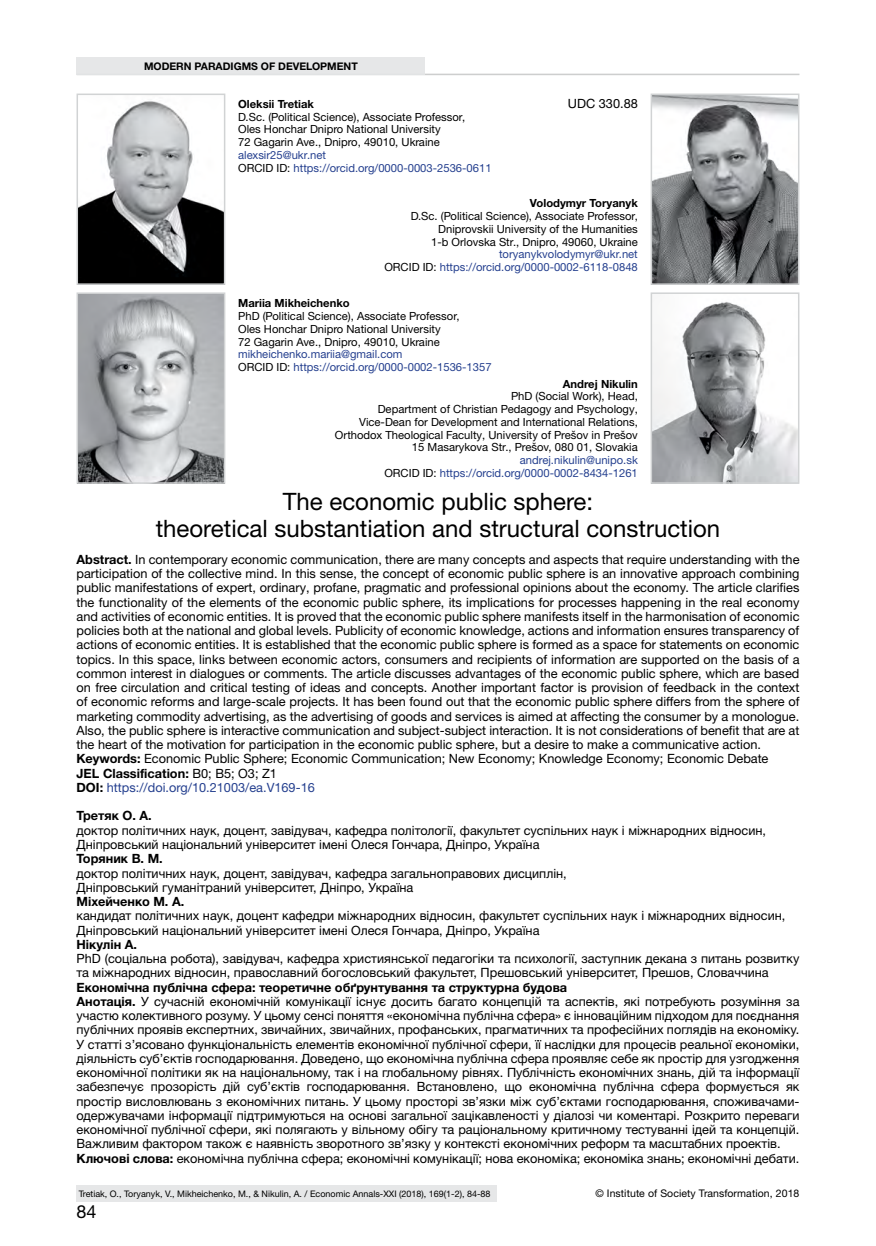
<style>
.page{position:relative;width:876px;height:1246px;background:#fff}
.page>*{position:absolute;margin:0;border:0;box-sizing:border-box;transform-origin:0 0}
.Заголовок_2016{font:24px "Helvetica Neue LTW1 G";color:#000}
.Литература_англ_2016{font:18px "Helvetica Neue LTW1 G";color:#000}
.Анотация_англ_2016{font:12.75px/14.2px "Helvetica Neue LTW1 G";color:#000;text-align:justify}
.Анотация_англ_2016-2{font:700 12.75px "Helvetica Neue LTW1 G";color:#000}
.Анотация_англ_2016-3{font:12.75px "Helvetica Neue LTW1 G";color:#25408f}
.Посада_2016{font:11.25px "Helvetica Neue LTW1 G";color:#000}
.Посада_2016-2{font:11.25px "Helvetica Neue LTW1 G";color:#25408f}
.Посада_2016-3{font:700 11.25px "Helvetica Neue LTW1 G";color:#000}
.t1{font:10.5px "Helvetica Neue LTW1 G";letter-spacing:.01em;color:#000}
.t2{font:700 10.5px "Helvetica Neue LTW1 G";color:#000}
.t3{font:9px "Helvetica Neue LTW1 G";color:#000}
.s1{color:#000}
.s2{font-weight:700}
.s3{font-weight:400}
.s4{font-weight:700;color:#000}
</style>
<div class="page">
<div style="left:77px;top:1185px;width:420px;height:17px;background:#e6e7e8"></div>
<div style="left:77px;top:57px;width:348px;height:17px;background:#e6e7e8"></div>
<hr style="left:77px;top:74px;width:722px;height:1px;background:#d1d3d4">
<img style="left:80px;top:101px;width:142px;height:181px">
<div style="left:77px;top:94px;width:148px;height:191px;border:2px solid #d1d3d4"></div>
<img style="left:80px;top:295px;width:142px;height:186px">
<div style="left:77px;top:292px;width:148px;height:192px;border:2px solid #d1d3d4"></div>
<img style="left:654px;top:97px;width:142px;height:185px">
<div style="left:651px;top:94px;width:148px;height:191px;border:2px solid #d1d3d4"></div>
<img style="left:654px;top:302px;width:142px;height:179px">
<div style="left:651px;top:292px;width:148px;height:192px;border:2px solid #d1d3d4"></div>
<p class="t2" style="left:144px;top:59px;width:215px">MODERN PARADIGMS OF DEVELOPMENT</p>
<p class="Посада_2016-3" style="left:238px;top:97px;width:77px">Oleksii Tretiak</p>
<p class="Посада_2016" style="left:238px;top:110px;width:229px">D.Sc. (Political Science), Associate Professor,</p>
<p class="Посада_2016" style="left:238px;top:122px;width:204px">Oles Honchar Dnipro National University</p>
<p class="Посада_2016" style="left:238px;top:135px;width:203px">72 Gagarin Ave., Dnipro, 49010, Ukraine</p>
<p class="Посада_2016-2" style="left:238px;top:148px;width:89px">alexsir25@ukr.net</p>
<p class="Посада_2016-2" style="left:238px;top:161px;width:255px"><span class="s1">ORCID ID:</span> https://orcid.org/0000-0003-2536-0611</p>
<p class="Анотация_англ_2016" style="left:568px;top:96px;width:71px">UDC 330.88</p>
<p class="Посада_2016-3" style="left:530px;top:196px;width:109px">Volodymyr Toryanyk</p>
<p class="Посада_2016" style="left:411px;top:209px;width:229px">D.Sc. (Political Science), Associate Professor,</p>
<p class="Посада_2016" style="left:438px;top:222px;width:201px">Dniprovskii University of the Humanities</p>
<p class="Посада_2016" style="left:431px;top:235px;width:208px">1-b Orlovska Str., Dnipro, 49060, Ukraine</p>
<p class="Посада_2016-2" style="left:499px;top:247px;width:140px">toryanykvolodymyr@ukr.net</p>
<p class="Посада_2016-2" style="left:384px;top:260px;width:255px"><span class="s1">ORCID ID:</span> https://orcid.org/0000-0002-6118-0848</p>
<p class="Посада_2016-3" style="left:238px;top:296px;width:113px">Mariia Mikheichenko</p>
<p class="Посада_2016" style="left:238px;top:309px;width:223px">PhD (Political Science), Associate Professor,</p>
<p class="Посада_2016" style="left:238px;top:322px;width:204px">Oles Honchar Dnipro National University</p>
<p class="Посада_2016" style="left:238px;top:335px;width:203px">72 Gagarin Ave., Dnipro, 49010, Ukraine</p>
<p class="Посада_2016-2" style="left:238px;top:347px;width:166px">mikheichenko.mariia@gmail.com</p>
<p class="Посада_2016-2" style="left:238px;top:360px;width:255px"><span class="s1">ORCID ID:</span> https://orcid.org/0000-0002-1536-1357</p>
<p class="Посада_2016-3" style="left:563px;top:377px;width:77px">Andrej Nikulin</p>
<p class="Посада_2016" style="left:511px;top:389px;width:128px">PhD (Social Work), Head,</p>
<p class="Посада_2016" style="left:378px;top:402px;width:262px">Department of Christian Pedagogy and Psychology,</p>
<p class="Посада_2016" style="left:359px;top:415px;width:280px">Vice-Dean for Development and International Relations,</p>
<p class="Посада_2016" style="left:335px;top:428px;width:304px">Orthodox Theological Faculty, University of Prešov in Prešov</p>
<p class="Посада_2016" style="left:412px;top:440px;width:227px">15 Masarykova Str., Prešov, 080 01, Slovakia</p>
<p class="Посада_2016-2" style="left:520px;top:453px;width:120px">andrej.nikulin@unipo.sk</p>
<p class="Посада_2016-2" style="left:384px;top:466px;width:255px"><span class="s1">ORCID ID:</span> https://orcid.org/0000-0002-8434-1261</p>
<p class="Заголовок_2016" style="left:283px;top:486px;width:312px">The economic public sphere:</p>
<p class="Заголовок_2016" style="left:156px;top:513px;width:566px">theoretical substantiation and structural construction</p>
<p class="Анотация_англ_2016" style="left:77px;top:552px;width:724px"><span class="s2">Abstract.</span> In contemporary economic communication, there are many concepts and aspects that require understanding with the participation of the collective mind. In this sense, the concept of economic public sphere is an innovative approach combining public manifestations of expert, ordinary, profane, pragmatic and professional opinions about the economy. The article clarifies the functionality of the elements of the economic public sphere, its implications for processes happening in the real economy and activities of economic entities. It is proved that the economic public sphere manifests itself in the harmonisation of economic policies both at the national and global levels. Publicity of economic knowledge, actions and information ensures transparency of actions of economic entities. It is established that the economic public sphere is formed as a space for statements on economic topics. In this space, links between economic actors, consumers and recipients of information are supported on the basis of a common interest in dialogues or comments. The article discusses advantages of the economic public sphere, which are based on free circulation and critical testing of ideas and concepts. Another important factor is provision of feedback in the context of economic reforms and large-scale projects. It has been found out that the economic public sphere differs from the sphere of marketing commodity advertising, as the advertising of goods and services is aimed at affecting the consumer by a monologue.<br>Also, the public sphere is interactive communication and subject-subject interaction. It is not considerations of benefit that are at the heart of the motivation for participation in the economic public sphere, but a desire to make a communicative action.</p>
<p class="Анотация_англ_2016" style="left:77px;top:752px;width:693px"><span class="s2">Keywords:</span> Economic Public Sphere; Economic Communication; New Economy; Knowledge Economy; Economic Debate</p>
<p class="Анотация_англ_2016-2" style="left:77px;top:765px;width:202px">JEL Classіfіcatіon: <span class="s3">B0; B5; O3; Z1</span></p>
<p class="Анотация_англ_2016-3" style="left:77px;top:779px;width:240px"><span class="s4">DOI:</span> https://doi.org/10.21003/ea.V169-16</p>
<p class="Анотация_англ_2016-2" style="left:77px;top:808px;width:77px">Третяк О. А.</p>
<p class="Анотация_англ_2016" style="left:77px;top:823px;width:691px">доктор політичних наук, доцент, завідувач, кафедра політології, факультет суспільних наук і міжнародних відносин,</p>
<p class="Анотация_англ_2016" style="left:77px;top:837px;width:464px">Дніпровський національний університет імені Олеся Гончара, Дніпро, Україна</p>
<p class="Анотация_англ_2016-2" style="left:77px;top:851px;width:88px">Торяник В. М.</p>
<p class="Анотация_англ_2016" style="left:77px;top:866px;width:492px">доктор політичних наук, доцент, завідувач, кафедра загальноправових дисциплін,</p>
<p class="Анотация_англ_2016" style="left:77px;top:880px;width:338px">Дніпровський гуманітраний університет, Дніпро, Україна</p>
<p class="Анотация_англ_2016-2" style="left:77px;top:893px;width:109px">Міхейченко М. А.</p>
<p class="Анотация_англ_2016" style="left:77px;top:908px;width:710px">кандидат політичних наук, доцент кафедри міжнародних відносин, факультет суспільних наук і міжнародних відносин,</p>
<p class="Анотация_англ_2016" style="left:77px;top:923px;width:464px">Дніпровський національний університет імені Олеся Гончара, Дніпро, Україна</p>
<p class="Анотация_англ_2016-2" style="left:77px;top:936px;width:62px">Нікулін А.</p>
<p class="Анотация_англ_2016" style="left:77px;top:951px;width:724px">PhD (соціальна робота), завідувач, кафедра християнської педагогіки та психології, заступник декана з питань розвитку та міжнародних відносин, православний богословський факультет, Прешовський університет, Прешов, Словаччина</p>
<p class="Анотация_англ_2016-2" style="left:77px;top:979px;width:492px">Економічна публічна сфера: теоретичне обґрунтування та структурна будова</p>
<p class="Анотация_англ_2016" style="left:77px;top:994px;width:724px"><span class="s2">Анотація.</span> У сучасній економічній комунікації існує досить багато концепцій та аспектів, які потребують розуміння за участю колективного розуму. У цьому сенсі поняття «економічна публічна сфера» є інноваційним підходом для поєднання публічних проявів експертних, звичайних, звичайних, профанських, прагматичних та професійних поглядів на економіку.<br>У статті з’ясовано функціональність елементів економічної публічної сфери, її наслідки для процесів реальної економіки, діяльність суб’єктів господарювання. Доведено, що економічна публічна сфера проявляє себе як простір для узгодження економічної політики як на національному, так і на глобальному рівнях. Публічність економічних знань, дій та інформації забезпечує прозорість дій суб’єктів господарювання. Встановлено, що економічна публічна сфера формується як простір висловлювань з економічних питань. У цьому просторі зв’язки між суб’єктами господарювання, споживачами&shy;одержувачами інформації підтримуються на основі загальної зацікавленості у діалозі чи коментарі. Розкрито переваги економічної публічної сфери, які полягають у вільному обігу та раціональному критичному тестуванні ідей та концепцій.<br>Важливим фактором також є наявність зворотного зв’язку у контексті економічних реформ та масштабних проектів.</p>
<p class="Анотация_англ_2016" style="left:77px;top:1151px;width:724px"><span class="s2">Ключові слова:</span> економічна публічна сфера; економічні комунікації; нова економіка; економіка знань; економічні дебати.</p>
<p class="t3" style="left:79px;top:1188px;width:413px">Tretiak, O., Toryanyk, V., Mikheichenko, M., &amp; Nikulin, A. / Economic Annals-XXI (2018), 169(1-2), 84-88</p>
<p class="Литература_англ_2016" style="left:77px;top:1200px;width:22px">84</p>
<p class="t1" style="left:595px;top:1187px;width:206px">© Institute of Society Transformation, 2018</p>
</div>
